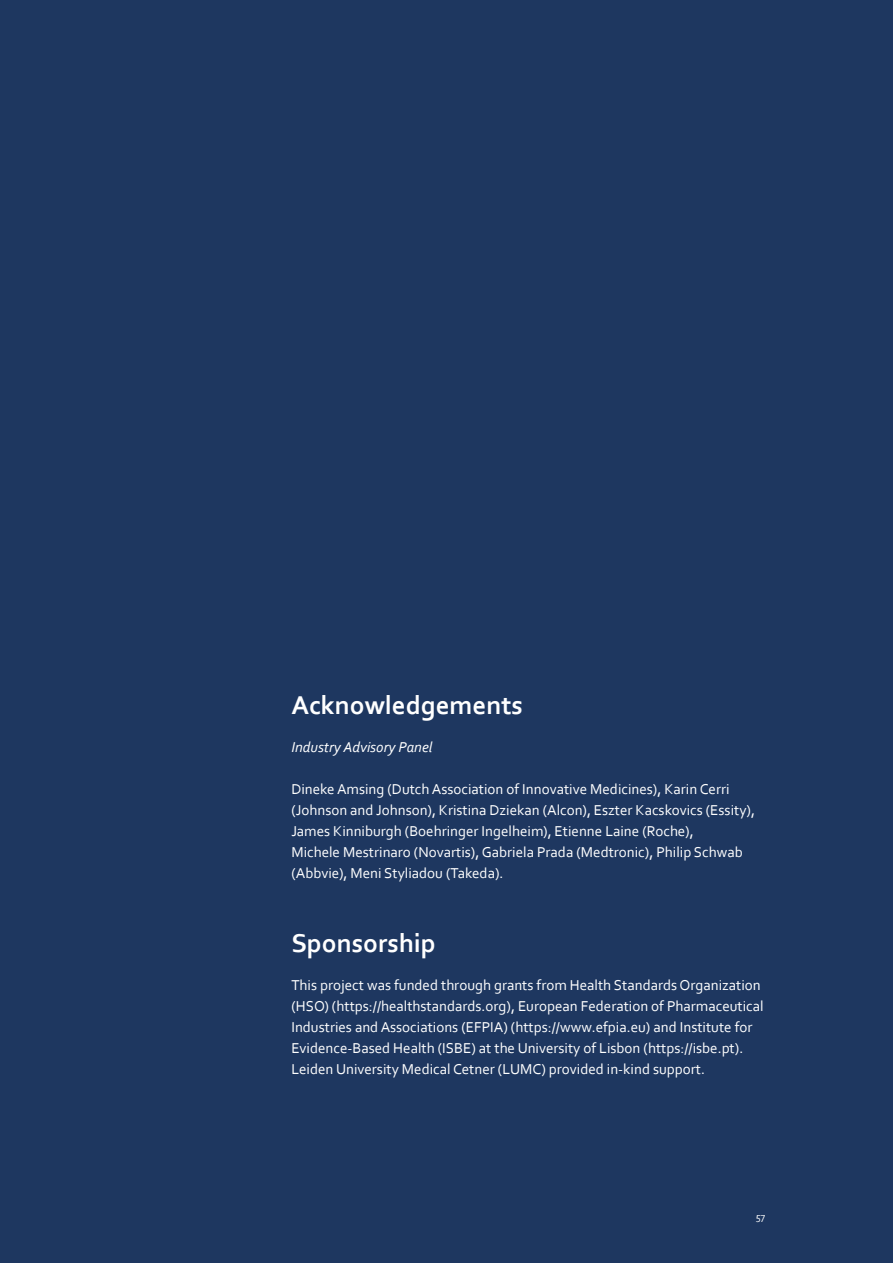
<style>
.page{position:relative;width:893px;height:1263px;background:#1e3760}
.page>*{position:absolute;margin:0;border:0;box-sizing:border-box;transform-origin:0 0}
.t1{font:700 27px "Corbel";color:#fff}
.t2{font:15px/21px "Corbel";color:#fff}
.t3{font:italic 15px "Corbel";color:#fff}
.t4{font:10.5px "Corbel";color:#fff}
</style>
<div class="page">
<h1 class="t1" style="left:291px;top:688px;width:233px">Acknowledgements</h1>
<p class="t3" style="left:291px;top:737px;width:143px">Industry Advisory Panel</p>
<p class="t2" style="left:291px;top:778px;width:465px">Dineke Amsing (Dutch Association of Innovative Medicines), Karin Cerri (Johnson and Johnson), Kristina Dziekan (Alcon), Eszter Kacskovics (Essity), James Kinniburgh (Boehringer Ingelheim), Etienne Laine (Roche),<br>Michele Mestrinaro (Novartis), Gabriela Prada (Medtronic), Philip Schwab (Abbvie), Meni Styliadou (Takeda).</p>
<h1 class="t1" style="left:291px;top:926px;width:146px">Sponsorship</h1>
<p class="t2" style="left:291px;top:974px;width:474px">This project was funded through grants from Health Standards Organization (HSO) (https://healthstandards.org), European Federation of Pharmaceutical Industries and Associations (EFPIA) (https://www.efpia.eu) and Institute for Evidence-Based Health (ISBE) at the University of Lisbon (https://isbe.pt).<br>Leiden University Medical Cetner (LUMC) provided in-kind support.</p>
<p class="t4" style="left:756px;top:1210px;width:11px">57</p>
</div>
